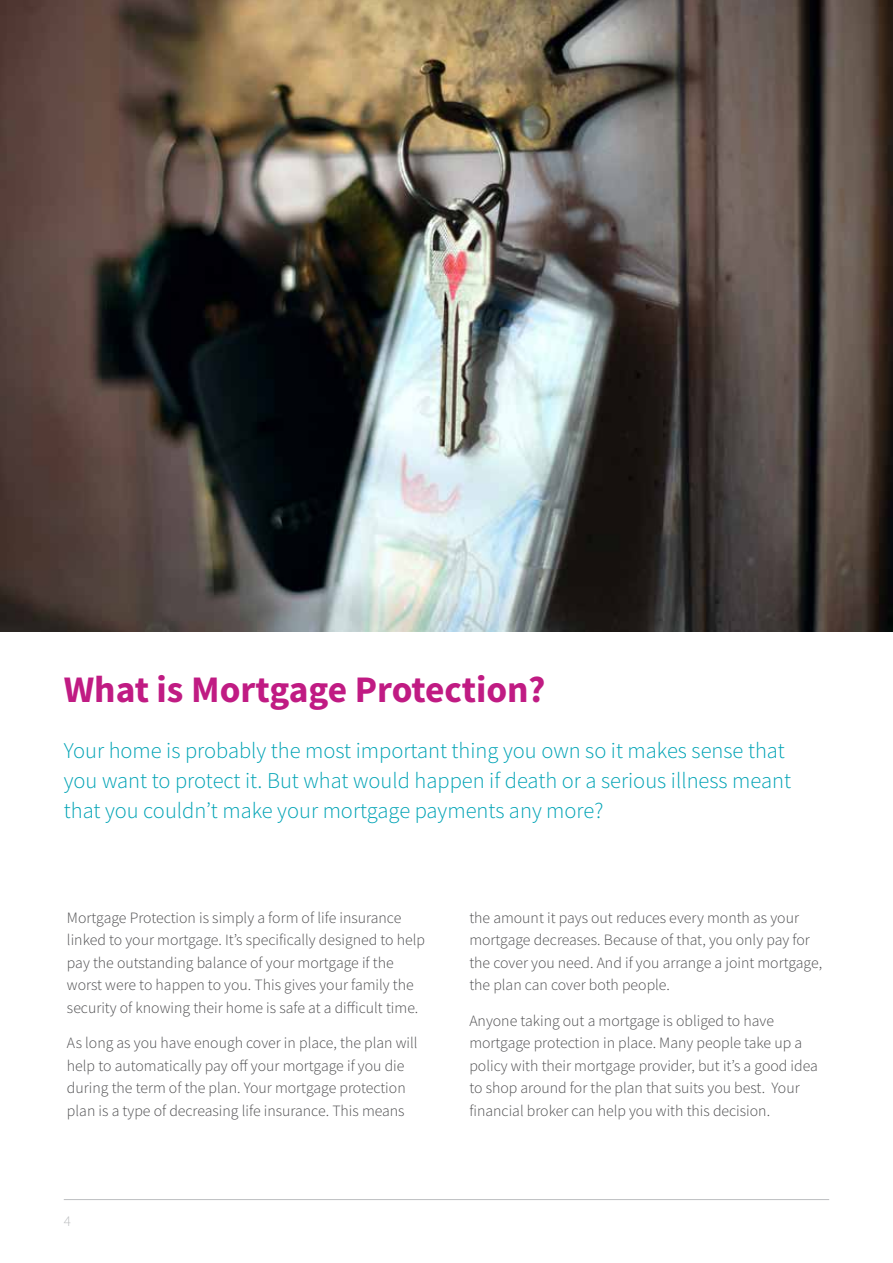
<style>
.page{position:relative;width:893px;height:1263px;background:#fff}
.page>*{position:absolute;margin:0;border:0;box-sizing:border-box;transform-origin:0 0}
.t1{font:700 37.5px "Source Sans Pro";color:#c01b83}
.t2{font:300 22.5px/30px "Source Sans Pro";color:#00a3b5}
.t3{font:300 15.75px/22.5px "Source Sans Pro";color:#4d4d4f}
.t4{font:300 15px "Source Sans Pro";color:#bcbec0}
</style>
<div class="page">
<hr style="left:64px;top:1199px;width:765px;height:1px;background:#bcbec0">
<img style="left:0;top:0;width:892px;height:631px">
<h1 class="t1" style="left:64px;top:664px;width:483px">What is Mortgage Protection?</h1>
<h2 class="t2" style="left:64px;top:735px;width:729px">Your home is probably the most important thing you own so it makes sense that you want to protect it. But what would happen if death or a serious illness meant that you couldn’t make your mortgage payments any more?</h2>
<p class="t3" style="left:67px;top:906px;width:360px">Mortgage Protection is simply a form of life insurance linked to your mortgage. It’s specifically designed to help pay the outstanding balance of your mortgage if the worst were to happen to you. This gives your family the security of knowing their home is safe at a difficult time.</p>
<p class="t3" style="left:67px;top:1032px;width:352px">As long as you have enough cover in place, the plan will help to automatically pay off your mortgage if you die during the term of the plan. Your mortgage protection plan is a type of decreasing life insurance. This means</p>
<p class="t4" style="left:64px;top:1212px;width:9px">4</p>
<p class="t3" style="left:469px;top:906px;width:354px">the amount it pays out reduces every month as your mortgage decreases. Because of that, you only pay for the cover you need. And if you arrange a joint mortgage, the plan can cover both people.</p>
<p class="t3" style="left:469px;top:1009px;width:350px">Anyone taking out a mortgage is obliged to have mortgage protection in place. Many people take up a policy with their mortgage provider, but it’s a good idea to shop around for the plan that suits you best. Your financial broker can help you with this decision.</p>
</div>
